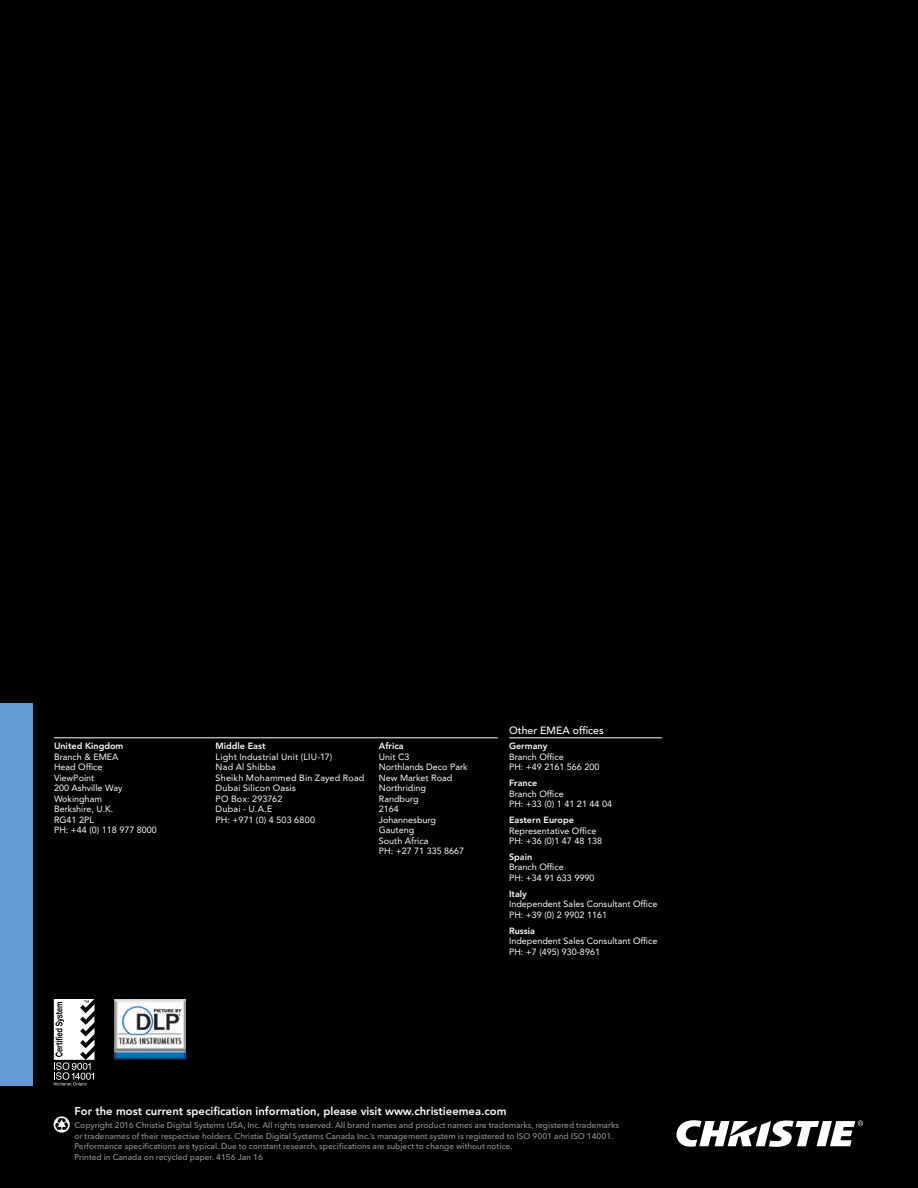
<style>
.page{position:relative;width:918px;height:1188px;background:#000}
.page>*{position:absolute;margin:0;border:0;box-sizing:border-box;transform-origin:0 0}
.t1{font:300 14.25px "Avenir Next Cyr";letter-spacing:-.01em;color:#b2b3b7}
.t2{font:800 11.25px "Avenir";color:#fff}
.t3{font:500 10.5px "Avenir LT Std";color:#fff}
.t4{font:9px/10.5px "Avenir LT Std";color:#fff}
.t5{font:9px/10.5px "Avenir LT Std";letter-spacing:.025em;color:#fff}
.t6{font:500 8.25px/10.5px "Avenir Next Cyr";color:#939598}
.s1{font-weight:800}
.s2{font-weight:700;color:#231f20}
</style>
<div class="page">
<svg style="left:54px;top:1116px;width:16px;height:17px"></svg>
<svg style="left:55px;top:1118px;width:13px;height:13px"></svg>
<hr style="left:54px;top:737px;width:162px;height:1px;background:#fff">
<hr style="left:216px;top:737px;width:163px;height:1px;background:#fff">
<hr style="left:379px;top:737px;width:119px;height:1px;background:#fff">
<hr style="left:509px;top:737px;width:153px;height:1px;background:#fff">
<svg style="left:676px;top:1120px;width:187px;height:27px"></svg>
<svg style="left:54px;top:999px;width:40px;height:87px"></svg>
<img style="left:115px;top:999px;width:71px;height:61px">
<div style="left:0;top:703px;width:32px;height:382px;background:#649bd2"></div>
<p class="t3" style="left:509px;top:724px;width:96px">Other EMEA offices</p>
<p class="t4" style="left:54px;top:741px;width:104px"><span class="s1">United Kingdom<br></span>Branch &amp; EMEA<br>Head Office<br>ViewPoint<br>200 Ashville Way<br>Wokingham<br>Berkshire, U.K.<br>RG41 2PL<br>PH: +44 (0) 118 977 8000</p>
<p class="t5" style="left:216px;top:741px;width:150px"><span class="s1">Middle East<br></span>Light Industrial Unit (LIU-17)<br>Nad Al Shibba<br>Sheikh Mohammed Bin Zayed Road<br>Dubai Silicon Oasis<br>PO Box: 293762<br>Dubai - U.A.E<br>PH: +971 (0) 4 503 6800</p>
<p class="t4" style="left:379px;top:741px;width:90px"><span class="s1">Africa<br></span>Unit C3<br>Northlands Deco Park<br>New Market Road<br>Northriding<br>Randburg<br>2164<br>Johannesburg<br>Gauteng<br>South Africa<br>PH: +27 71 335 8667</p>
<p class="t4" style="left:509px;top:741px;width:92px"><span class="s1">Germany<br></span>Branch Office<br>PH: +49 2161 566 200</p>
<p class="t4" style="left:509px;top:778px;width:104px"><span class="s1">France<br></span>Branch Office<br>PH: +33 (0) 1 41 21 44 04</p>
<p class="t4" style="left:509px;top:815px;width:94px"><span class="s1">Eastern Europe<br></span>Representative Office<br>PH: +36 (0)1 47 48 138</p>
<p class="t4" style="left:509px;top:852px;width:87px"><span class="s1">Spain<br></span>Branch Office<br>PH: +34 91 633 9990</p>
<p class="t4" style="left:509px;top:889px;width:150px"><span class="s1">Italy<br></span>Independent Sales Consultant Office<br>PH: +39 (0) 2 9902 1161</p>
<p class="t4" style="left:509px;top:925px;width:150px"><span class="s1">Russia<br></span>Independent Sales Consultant Office<br>PH: +7 (495) 930-8961</p>
<p class="t2" style="left:74px;top:1104px;width:434px">For the most current specification information, please visit www.christieemea.com</p>
<p class="t6" style="left:75px;top:1120px;width:546px">Copyright 2016 Christie Digital Systems USA, Inc. All rights reserved. All brand names and product names are trademarks, registered trademarks or tradenames of their respective holders. Christie Digital Systems Canada Inc.’s management system is registered to ISO 9001 and ISO 14001.<br>Performance specifications are typical. Due to constant research, specifications are subject to change without notice.<br>Printed in Canada on recycled paper. 4156 Jan 16</p>
<h1 class="t1" style="left:81px;top:1123px;width:262px"><span class="s2">11</span> | Christie control rooms – Take control</h1>
</div>
